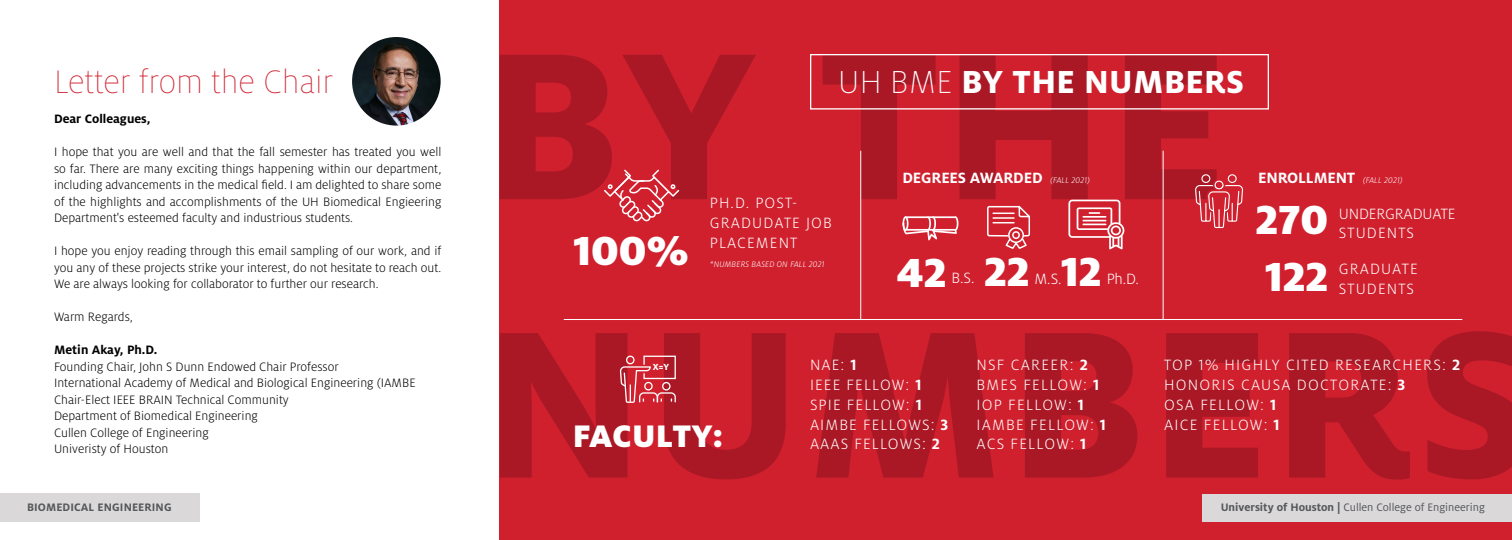
<style>
.page{position:relative;width:1512px;height:540px;background:#fff}
.page>*{position:absolute;margin:0;border:0;box-sizing:border-box;transform-origin:0 0}
.t1{font:900 45px/57px "Milo OT";color:#fff}
.t2{font:100 36px "Milo OT";color:#d0202e}
.t3{font:800 35.25px "Milo OT";letter-spacing:.01em;color:#fff}
.t4{font:900 34.5px "Milo OT";letter-spacing:.005em;color:#fff}
.t5{font:300 16.5px/19.8px "Milo OT";letter-spacing:.065em;color:#fff}
.t6{font:700 16.5px "Milo OT";letter-spacing:-.01em;color:#fff}
.t7{font:300 16.5px/19.8px "Milo OT";letter-spacing:-.01em;color:#fff}
.t8{font:300 13.5px/16.5px "Milo OT";color:#000;text-align:justify}
.t9{font:700 13.5px "Milo OT";color:#000}
.t10{font:12px "Milo OT";color:#55575a}
.t11{font:700 12px "Milo OT";letter-spacing:.01em;color:#55575a}
.t12{font:800 9.75px "Milo OT";color:#fff}
.t13{font:italic 300 9px "Milo OT";letter-spacing:.02em;color:#fff}
.s1{font-weight:300;font-stretch:expanded}
.s2{font-weight:300;font-style:italic;font-size:9px}
.s3{font-weight:700}
</style>
<div class="page">
<div style="left:500px;top:0;width:1012px;height:540px;background:#d0202e"></div>
<div style="left:1203px;top:494px;width:309px;height:27px;background:#dad8d9"></div>
<img style="left:352px;top:37px;width:89px;height:89px;border-radius:44px">
<svg style="left:500px;top:331px;width:1012px;height:149px;fill:#aa1826"></svg>
<svg style="left:500px;top:55px;width:717px;height:144px"></svg>
<div style="left:810px;top:54px;width:459px;height:56px;border:1px solid #fff"></div>
<hr style="left:564px;top:319px;width:898px;height:1px;background:#fff">
<hr style="left:1163px;top:151px;width:1px;height:169px;background:#fff">
<hr style="left:860px;top:151px;width:1px;height:169px;background:#fff">
<svg style="left:603px;top:168px;width:78px;height:54px"></svg>
<svg style="left:1194px;top:174px;width:49px;height:54px"></svg>
<svg style="left:619px;top:349px;width:58px;height:89px"></svg>
<svg style="left:1068px;top:200px;width:56px;height:50px"></svg>
<svg style="left:987px;top:206px;width:43px;height:43px"></svg>
<svg style="left:903px;top:216px;width:55px;height:24px"></svg>
<div style="left:0;top:494px;width:199px;height:28px;background:#dad8d9"></div>
<h2 class="t2" style="left:54px;top:63px;width:281px">Letter from the Chair</h2>
<p class="t9" style="left:54px;top:112px;width:98px">Dear Colleagues,</p>
<p class="t8" style="left:54px;top:144px;width:389px">I hope that you are well and that the fall semester has treated you well so far. There are many exciting things happening within our department, including advancements in the medical field. I am delighted to share some of the highlights and accomplishments of the UH Biomedical Engieering Department's esteemed faculty and industrious students.</p>
<p class="t8" style="left:54px;top:243px;width:389px">I hope you enjoy reading through this email sampling of our work, and if you any of these projects strike your interest, do not hesitate to reach out.<br>We are always looking for collaborator to further our research.</p>
<p class="t8" style="left:54px;top:309px;width:80px">Warm Regards,</p>
<p class="t9" style="left:54px;top:343px;width:105px">Metin Akay, Ph.D.</p>
<p class="t8" style="left:54px;top:359px;width:363px;text-align:left">Founding Chair, John S Dunn Endowed Chair Professor<br>International Academy of Medical and Biological Engineering (IAMBE Chair-Elect IEEE BRAIN Technical Community<br>Department of Biomedical Engineering<br>Cullen College of Engineering<br>Univeristy of Houston</p>
<p class="t11" style="left:27px;top:500px;width:146px">BIOMEDICAL ENGINEERING</p>
<h3 class="t3" style="left:838px;top:62px;width:407px"><span class="s1">UH BME</span> BY THE NUMBERS</h3>
<h1 class="t1" style="left:573px;top:222px;width:117px">100%</h1>
<p class="t5" style="left:710px;top:193px;width:124px">PH.D. POST-<br>GRADUDATE JOB<br>PLACEMENT</p>
<p class="t13" style="left:710px;top:259px;width:116px">*NUMBERS BASED ON FALL 2021</p>
<p class="t6" style="left:903px;top:168px;width:189px">DEGREES AWARDED <span class="s2">(FALL 2021)</span></p>
<h1 class="t1" style="left:897px;top:244px;width:51px">42</h1>
<p class="t5" style="left:952px;top:268px;width:24px">B.S.</p>
<h1 class="t1" style="left:984px;top:243px;width:47px">22</h1>
<h1 class="t1" style="left:1061px;top:243px;width:42px">12</h1>
<p class="t5" style="left:1035px;top:269px;width:28px">M.S.</p>
<p class="t5" style="left:1107px;top:269px;width:34px">Ph.D.</p>
<p class="t6" style="left:1258px;top:168px;width:146px">ENROLLMENT <span class="s2">(FALL 2021)</span></p>
<h1 class="t1" style="left:1255px;top:191px;width:74px">270<br>122</h1>
<p class="t7" style="left:1339px;top:204px;width:118px">UNDERGRADUATE<br>STUDENTS</p>
<p class="t5" style="left:1339px;top:259px;width:81px">GRADUATE<br>STUDENTS</p>
<p class="t12" style="left:653px;top:362px;width:18px">X=Y</p>
<h3 class="t4" style="left:573px;top:416px;width:152px">FACULTY:</h3>
<p class="t5" style="left:810px;top:355px;width:140px">NAE: <span class="s3">1<br></span>IEEE FELLOW: <span class="s3">1<br></span>SPIE FELLOW: <span class="s3">1<br></span>AIMBE FELLOWS: <span class="s3">3<br></span>AAAS FELLOWS: <span class="s3">2</span></p>
<p class="t5" style="left:976px;top:355px;width:131px">NSF CAREER: <span class="s3">2<br></span>BMES FELLOW: <span class="s3">1<br></span>IOP FELLOW: <span class="s3">1<br></span>IAMBE FELLOW: <span class="s3">1<br></span>ACS FELLOW: <span class="s3">1</span></p>
<p class="t5" style="left:1164px;top:355px;width:298px">TOP 1% HIGHLY CITED RESEARCHERS: <span class="s3">2<br></span>HONORIS CAUSA DOCTORATE: <span class="s3">3<br></span>OSA FELLOW: <span class="s3">1<br></span>AICE FELLOW: <span class="s3">1</span></p>
<p class="t10" style="left:1221px;top:501px;width:266px"><span class="s3">University of Houston |</span> Cullen College of Engineering</p>
</div>
